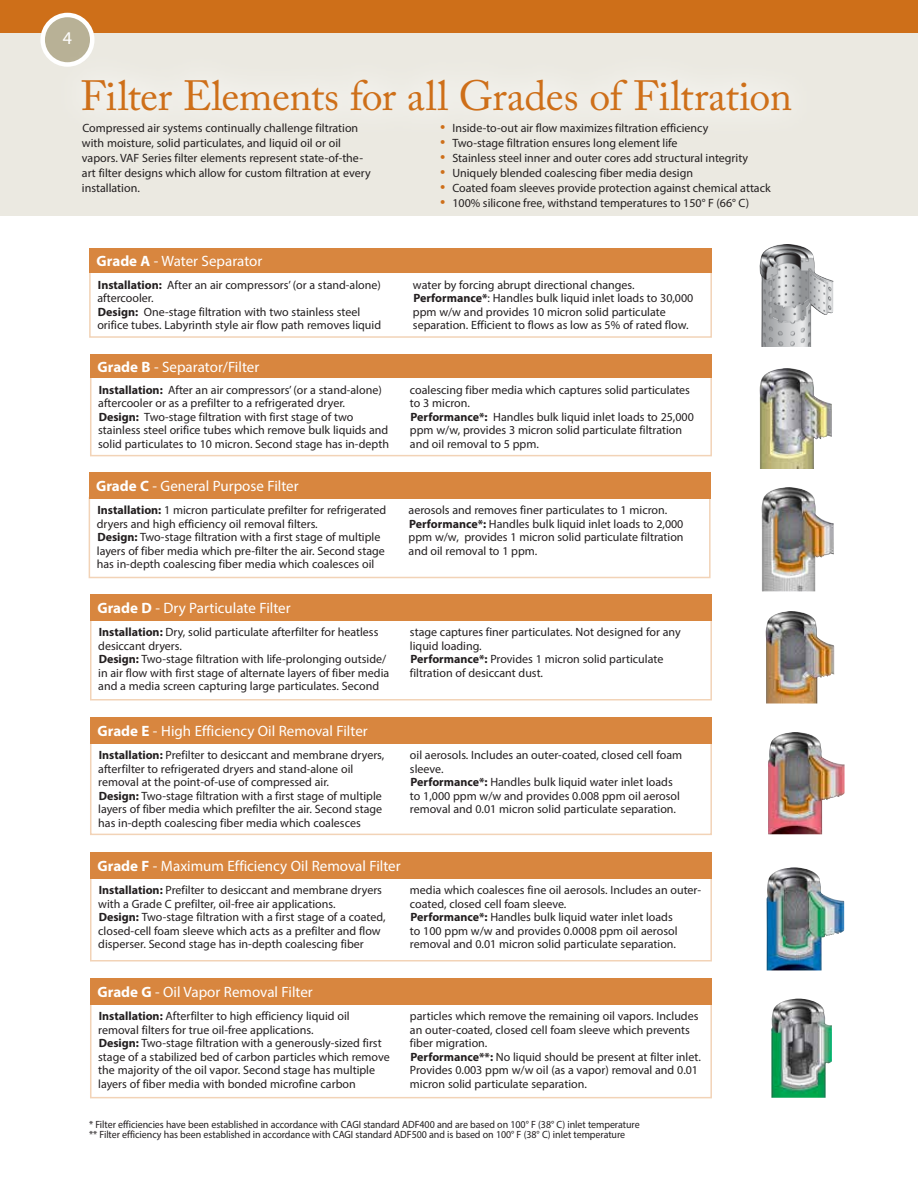
<style>
.page{position:relative;width:918px;height:1188px;background:#fff}
.page>*{position:absolute;margin:0;border:0;box-sizing:border-box;transform-origin:0 0}
.t1{font:42px "Adobe Caslon Pro";letter-spacing:-.01em;color:#ce6f19}
.t2{font:18px "Myriad Pro";color:#fff}
.t3{font:15px "Myriad Pro";color:#fff}
.t4{font:12px/13.5px "Myriad Pro";color:#231f20}
.t5{font:10.5px/10.5px "Myriad Pro";letter-spacing:-.005em;color:#231f20;scale:.95 1}
.s1{font-family:"Swiss 721 BT";font-size:13.5px;color:#ce6f19}
.s2{font-weight:700}
</style>
<div class="page">
<div style="left:0;top:30px;width:918px;height:186px;background:#ebe9e1"></div>
<div style="left:0;top:0;width:918px;height:33px;background:#ce6f19"></div>
<div style="left:43px;top:15px;width:49px;height:49px;background:#b8b196;border-radius:50%"></div>
<div style="left:40px;top:13px;width:55px;height:54px;border:4px solid #fff;border-radius:50%"></div>
<img style="left:759px;top:244px;width:74px;height:103px">
<img style="left:760px;top:368px;width:72px;height:101px">
<img style="left:761px;top:487px;width:73px;height:104px">
<img style="left:766px;top:611px;width:68px;height:93px">
<img style="left:768px;top:732px;width:77px;height:102px">
<img style="left:766px;top:867px;width:78px;height:103px">
<img style="left:771px;top:999px;width:61px;height:99px">
<div style="left:89px;top:272px;width:623px;height:66px;border:2px solid #f2d3b7"></div>
<div style="left:89px;top:248px;width:623px;height:25px;background:#d8863f"></div>
<div style="left:90px;top:377px;width:622px;height:79px;border:2px solid #f2d3b7"></div>
<div style="left:90px;top:354px;width:622px;height:24px;background:#d8863f"></div>
<div style="left:90px;top:619px;width:622px;height:81px;border:2px solid #f2d3b7"></div>
<div style="left:90px;top:594px;width:622px;height:26px;background:#d8863f"></div>
<div style="left:89px;top:497px;width:622px;height:81px;border:2px solid #f2d3b7"></div>
<div style="left:89px;top:472px;width:622px;height:26px;background:#d8863f"></div>
<div style="left:90px;top:742px;width:622px;height:93px;border:2px solid #f2d3b7"></div>
<div style="left:90px;top:717px;width:622px;height:26px;background:#d8863f"></div>
<div style="left:90px;top:877px;width:622px;height:85px;border:2px solid #f2d3b7"></div>
<div style="left:90px;top:852px;width:622px;height:26px;background:#d8863f"></div>
<div style="left:90px;top:1003px;width:622px;height:95px;border:2px solid #f2d3b7"></div>
<div style="left:90px;top:978px;width:622px;height:26px;background:#d8863f"></div>
<div style="left:54px;top:48px;width:766px;height:93px;background:#edebe4"></div>
<h2 class="t2" style="left:63px;top:27px;width:11px">4</h2>
<h1 class="t1" style="left:80px;top:71px;width:713px">Filter Elements for all Grades of Filtration</h1>
<p class="t4" style="left:82px;top:120px;width:290px;line-height:15px">Compressed air systems continually challenge filtration with moisture, solid particulates, and liquid oil or oil vapors. VAF Series filter elements represent state-of-the&shy;art filter designs which allow for custom filtration at every installation.</p>
<p class="t4" style="left:439px;top:121px;width:271px"><span class="s1">•</span> Inside-to-out air flow maximizes filtration efficiency</p>
<p class="t4" style="left:439px;top:136px;width:240px"><span class="s1">•</span> Two-stage filtration ensures long element life</p>
<p class="t4" style="left:439px;top:151px;width:311px"><span class="s1">•</span> Stainless steel inner and outer cores add structural integrity</p>
<p class="t4" style="left:439px;top:166px;width:256px"><span class="s1">•</span> Uniquely blended coalescing fiber media design</p>
<p class="t4" style="left:439px;top:181px;width:333px"><span class="s1">•</span> Coated foam sleeves provide protection against chemical attack</p>
<p class="t4" style="left:439px;top:196px;width:312px"><span class="s1">•</span> 100% silicone free, withstand temperatures to 150° F (66° C)</p>
<p class="t3" style="left:97px;top:252px;width:167px"><span class="s2">Grade A</span> - Water Separator</p>
<p class="t4" style="left:97px;top:278px;width:285px"><span class="s2">Installation:</span> After an air compressors’ (or a stand-alone) aftercooler.<br><span class="s2">Design:</span> One-stage filtration with two stainless steel orifice tubes. Labyrinth style air flow path removes liquid</p>
<p class="t4" style="left:413px;top:278px;width:282px">water by forcing abrupt directional changes.<br><span class="s2">Performance*</span>: Handles bulk liquid inlet loads to 30,000 ppm w/w and provides 10 micron solid particulate separation. Efficient to flows as low as 5% of rated flow.</p>
<p class="t3" style="left:98px;top:357px;width:163px"><span class="s2">Grade B</span> - Separator/Filter</p>
<p class="t4" style="left:98px;top:383px;width:292px"><span class="s2">Installation:</span> After an air compressors’ (or a stand-alone) aftercooler or as a prefilter to a refrigerated dryer.<br><span class="s2">Design:</span> Two-stage filtration with first stage of two stainless steel orifice tubes which remove bulk liquids and solid particulates to 10 micron. Second stage has in-depth</p>
<p class="t4" style="left:410px;top:383px;width:285px">coalescing fiber media which captures solid particulates to 3 micron.<br><span class="s2">Performance*:</span> Handles bulk liquid inlet loads to 25,000 ppm w/w, provides 3 micron solid particulate filtration and oil removal to 5 ppm.</p>
<p class="t3" style="left:96px;top:477px;width:204px"><span class="s2">Grade C</span> - General Purpose Filter</p>
<p class="t4" style="left:97px;top:503px;width:291px"><span class="s2">Installation:</span> 1 micron particulate prefilter for refrigerated dryers and high efficiency oil removal filters.<br><span class="s2">Design:</span> Two-stage filtration with a first stage of multiple layers of fiber media which pre-filter the air. Second stage has in-depth coalescing fiber media which coalesces oil</p>
<p class="t4" style="left:409px;top:503px;width:277px">aerosols and removes finer particulates to 1 micron.<br><span class="s2">Performance*:</span> Handles bulk liquid inlet loads to 2,000 ppm w/w, provides 1 micron solid particulate filtration and oil removal to 1 ppm.</p>
<p class="t3" style="left:98px;top:598px;width:195px"><span class="s2">Grade D</span> - Dry Particulate Filter</p>
<p class="t4" style="left:98px;top:625px;width:293px"><span class="s2">Installation:</span> Dry, solid particulate afterfilter for heatless desiccant dryers.<br><span class="s2">Design:</span> Two-stage filtration with life-prolonging outside/ in air flow with first stage of alternate layers of fiber media and a media screen capturing large particulates. Second</p>
<p class="t4" style="left:410px;top:625px;width:272px">stage captures finer particulates. Not designed for any liquid loading.<br><span class="s2">Performance*:</span> Provides 1 micron solid particulate filtration of desiccant dust.</p>
<p class="t3" style="left:98px;top:722px;width:272px"><span class="s2">Grade E</span> - High Efficiency Oil Removal Filter</p>
<p class="t4" style="left:98px;top:748px;width:288px"><span class="s2">Installation:</span> Prefilter to desiccant and membrane dryers, afterfilter to refrigerated dryers and stand-alone oil removal at the point-of-use of compressed air.<br><span class="s2">Design:</span> Two-stage filtration with a first stage of multiple layers of fiber media which prefilter the air. Second stage has in-depth coalescing fiber media which coalesces</p>
<p class="t4" style="left:410px;top:748px;width:274px">oil aerosols. Includes an outer-coated, closed cell foam sleeve.<br><span class="s2">Performance*:</span> Handles bulk liquid water inlet loads to 1,000 ppm w/w and provides 0.008 ppm oil aerosol removal and 0.01 micron solid particulate separation.</p>
<p class="t3" style="left:98px;top:857px;width:305px"><span class="s2">Grade F</span> - Maximum Efficiency Oil Removal Filter</p>
<p class="t4" style="left:98px;top:883px;width:289px"><span class="s2">Installation:</span> Prefilter to desiccant and membrane dryers with a Grade C prefilter, oil-free air applications.<br><span class="s2">Design:</span> Two-stage filtration with a first stage of a coated, closed-cell foam sleeve which acts as a prefilter and flow disperser. Second stage has in-depth coalescing fiber</p>
<p class="t4" style="left:410px;top:883px;width:293px">media which coalesces fine oil aerosols. Includes an outer&shy;coated, closed cell foam sleeve.<br><span class="s2">Performance*:</span> Handles bulk liquid water inlet loads<br>to 100 ppm w/w and provides 0.0008 ppm oil aerosol removal and 0.01 micron solid particulate separation.</p>
<p class="t3" style="left:98px;top:983px;width:217px"><span class="s2">Grade G</span> - Oil Vapor Removal Filter</p>
<p class="t4" style="left:98px;top:1009px;width:293px"><span class="s2">Installation:</span> Afterfilter to high efficiency liquid oil removal filters for true oil-free applications.<br><span class="s2">Design:</span> Two-stage filtration with a generously-sized first stage of a stabilized bed of carbon particles which remove the majority of the oil vapor. Second stage has multiple layers of fiber media with bonded microfine carbon</p>
<p class="t4" style="left:410px;top:1009px;width:292px">particles which remove the remaining oil vapors. Includes an outer-coated, closed cell foam sleeve which prevents fiber migration.<br><span class="s2">Performance**:</span> No liquid should be present at filter inlet.<br>Provides 0.003 ppm w/w oil (as a vapor) removal and 0.01 micron solid particulate separation.</p>
<p class="t5" style="left:89px;top:1119px;width:581px">* Filter efficiencies have been established in accordance with CAGI standard ADF400 and are based on 100° F (38° C) inlet temperature ** Filter efficiency has been established in accordance with CAGI standard ADF500 and is based on 100° F (38° C) inlet temperature</p>
</div>
